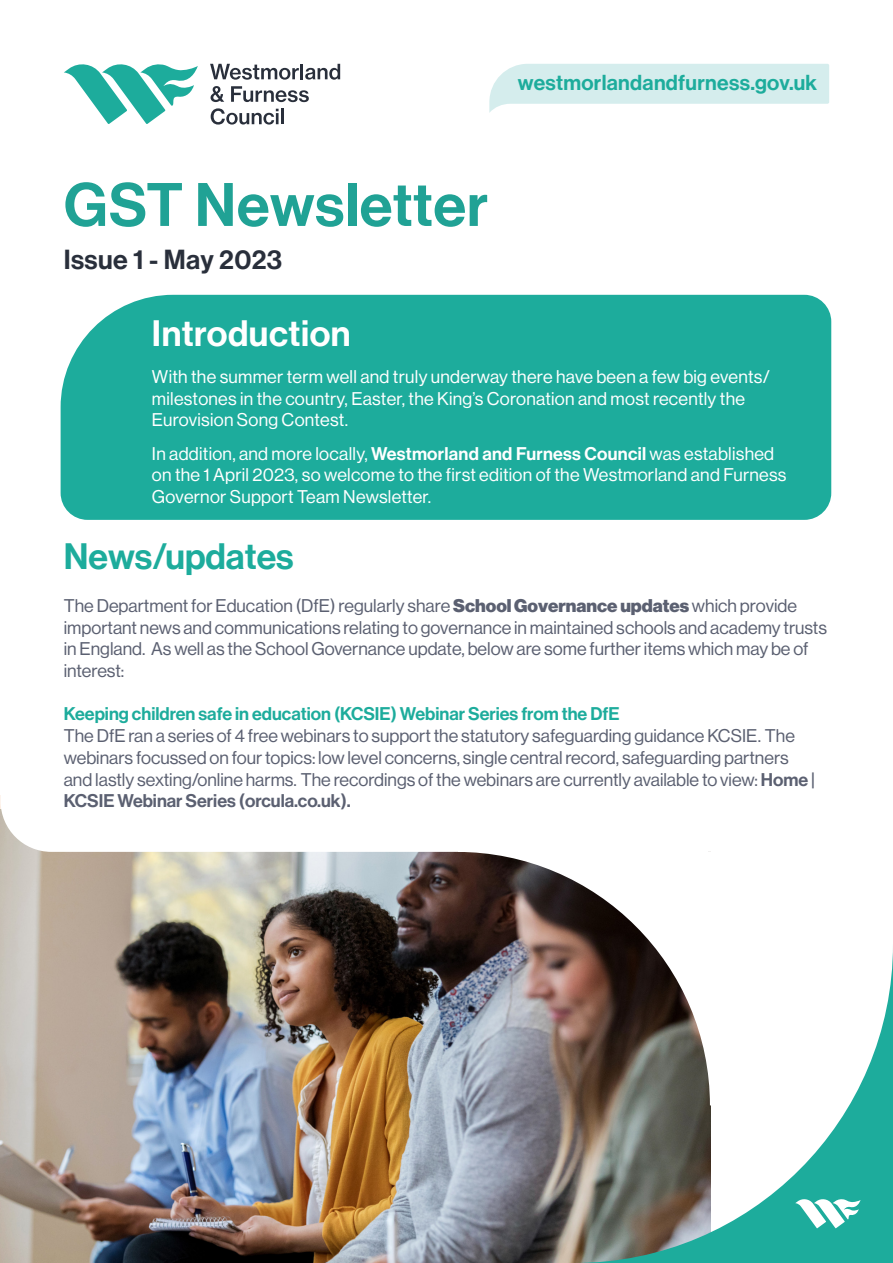
<style>
.page{position:relative;width:893px;height:1263px;background:#fff}
.page>*{position:absolute;margin:0;border:0;box-sizing:border-box;transform-origin:0 0}
.t1{font:60px "N Haas Grotesk DS Pro 65 Md";letter-spacing:.01em;color:#20a295}
.t2{font:36px "N Haas Grotesk DS Pro 65 Md";letter-spacing:.015em;color:#fff}
.t3{font:36px "N Haas Grotesk DS Pro 65 Md";color:#1dac9c}
.t4{font:27px "N Haas Grotesk DS Pro 65 Md";letter-spacing:.015em;color:#292f3b}
.t5{font:21.3px "N Haas Grotesk DS Pro 65 Md";letter-spacing:.015em;color:#1dac9c}
.t6{font:18px/21.6px "N Haas Grotesk DS Pro 55 Rg";color:#5b6071}
.t7{font:18px/21.6px "N Haas Grotesk DS Pro 55 Rg";letter-spacing:.015em;color:#fff}
.s1{font-family:"N Haas Grotesk DS Pro 65 Md"}
.s2{font-family:"N Haas Grotesk DS Pro 95 Blk"}
.s3{font-family:"N Haas Grotesk DS Pro 65 Md";color:#1dac9c}
</style>
<div class="page">
<img style="left:0;top:810px;width:574px;height:453px">
<div style="left:1px;top:461px;width:836px;height:391px;background:#fff;border-radius:51px"></div>
<img style="left:456px;top:852px;width:196px;height:253px">
<svg style="left:64px;top:64px;width:134px;height:60px"></svg>
<svg style="left:210px;top:64px;width:130px;height:16px"></svg>
<svg style="left:211px;top:86px;width:13px;height:16px"></svg>
<svg style="left:231px;top:86px;width:78px;height:16px"></svg>
<svg style="left:211px;top:108px;width:68px;height:17px"></svg>
<hr style="left:281px;top:109px;width:3px;height:15px;background:#292f3b">
<svg style="left:574px;top:944px;width:319px;height:319px"></svg>
<svg style="left:795px;top:1198px;width:65px;height:30px"></svg>
<svg style="left:489px;top:64px;width:340px;height:49px"></svg>
<div style="left:60px;top:294px;width:772px;height:226px;background:#1dac9c"></div>
<p class="t5" style="left:518px;top:70px;width:301px">westmorlandandfurness.gov.uk</p>
<p class="t1" style="left:64px;top:170px;width:426px">GST Newsletter</p>
<p class="t4" style="left:64px;top:244px;width:220px">Issue 1 - May 2023</p>
<p class="t2" style="left:152px;top:313px;width:200px">Introduction</p>
<p class="t7" style="left:152px;top:366px;width:619px">With the summer term well and truly underway there have been a few big events/ milestones in the country, Easter, the King’s Coronation and most recently the<br>Eurovision Song Contest.</p>
<p class="t7" style="left:152px;top:443px;width:636px">In addition, and more locally, <span class="s1">Westmorland and Furness Council</span> was established on the 1 April 2023, so welcome to the first edition of the Westmorland and Furness<br>Governor Support Team Newsletter.</p>
<p class="t3" style="left:64px;top:535px;width:231px">News/updates</p>
<p class="t6" style="left:64px;top:595px;width:765px">The Department for Education (DfE) regularly share <span class="s2">School Governance updates</span> which provide important news and communications relating to governance in maintained schools and academy trusts in England. As well as the School Governance update, below are some further items which may be of interest:</p>
<p class="t6" style="left:64px;top:703px;width:753px"><span class="s3">Keeping children safe in education (KCSIE) Webinar Series from the DfE<br></span>The DfE ran a series of 4 free webinars to support the statutory safeguarding guidance KCSIE. The webinars focussed on four topics: low level concerns, single central record, safeguarding partners and lastly sexting/online harms. The recordings of the webinars are currently available to view: <span class="s1">Home | KCSIE Webinar Series (orcula.co.uk).</span></p>
</div>
